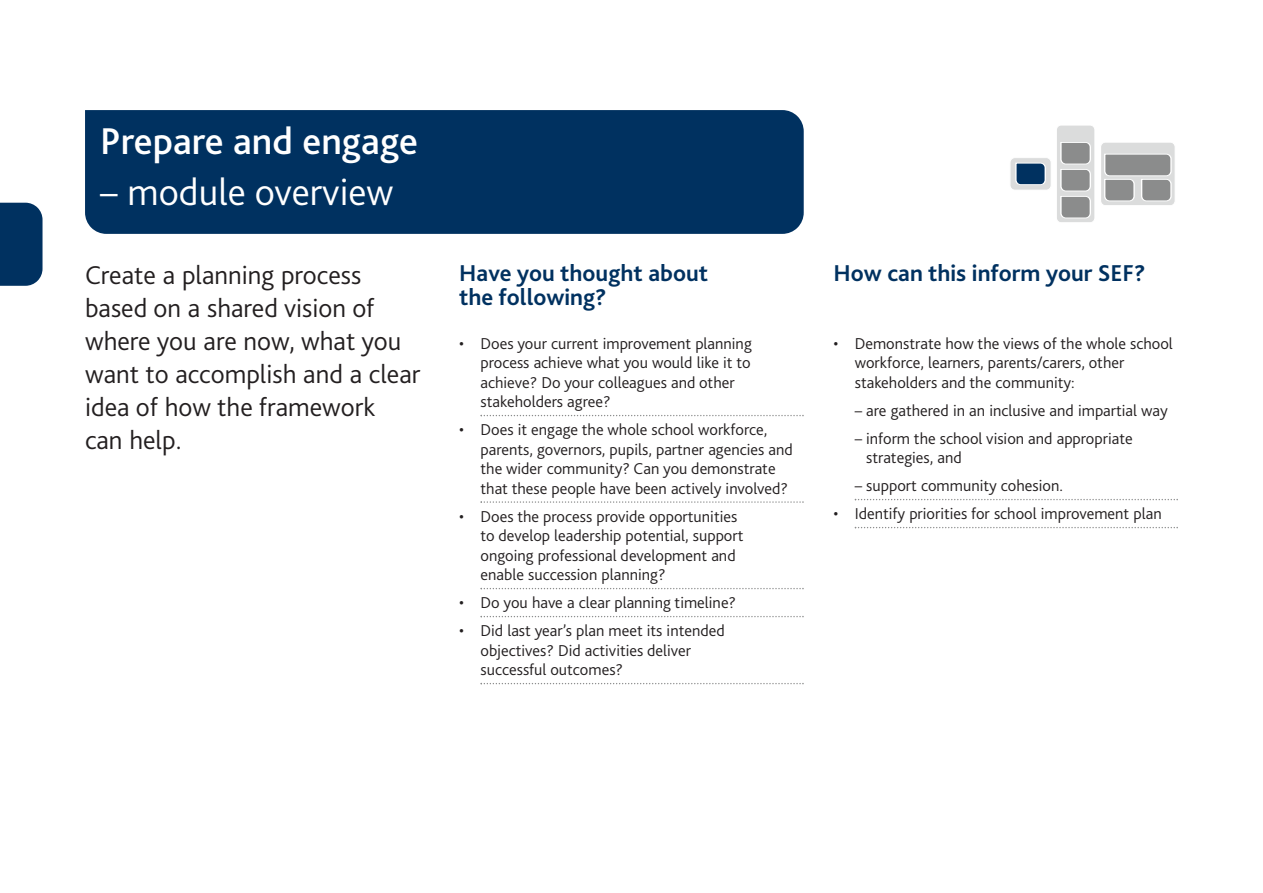
<style>
.page{position:relative;width:1263px;height:893px;background:#fff}
.page>*{position:absolute;margin:0;border:0;box-sizing:border-box;transform-origin:0 0}
.t1{font:500 39px "Bliss 2";color:#fff}
.t2{font:300 39px "Bliss 2";color:#fff}
.t3{font:300 27px/33px "Bliss 2";color:#231f20}
.t4{font:700 24px/24px "Bliss 2";color:#003160}
.t5{font:300 16.5px/19.5px "Bliss 2";color:#231f20}
</style>
<div class="page">
<div style="left:0;top:203px;width:43px;height:83px;background:#003160"></div>
<div style="left:85px;top:110px;width:719px;height:124px;background:#003160"></div>
<div style="left:1010px;top:158px;width:41px;height:32px;background:#dbdcdc;border-radius:5px"></div>
<div style="left:1010px;top:158px;width:41px;height:32px;border:1px solid #fff;border-radius:5px"></div>
<svg style="left:1015px;top:162px;width:31px;height:23px"></svg>
<div style="left:1100px;top:142px;width:75px;height:64px;background:#dbdcdc;border-radius:5px"></div>
<div style="left:1100px;top:142px;width:75px;height:64px;border:1px solid #fff;border-radius:5px"></div>
<svg style="left:1104px;top:153px;width:68px;height:49px"></svg>
<div style="left:1056px;top:125px;width:39px;height:98px;background:#dbdcdc;border-radius:5px"></div>
<div style="left:1056px;top:125px;width:39px;height:98px;border:1px solid #fff;border-radius:5px"></div>
<svg style="left:1060px;top:142px;width:31px;height:77px"></svg>
<svg style="left:480px;top:415px;width:324px;height:1px"></svg>
<svg style="left:480px;top:501px;width:324px;height:2px"></svg>
<svg style="left:480px;top:588px;width:324px;height:1px"></svg>
<svg style="left:480px;top:616px;width:324px;height:1px"></svg>
<svg style="left:480px;top:683px;width:324px;height:1px"></svg>
<svg style="left:855px;top:499px;width:323px;height:1px"></svg>
<svg style="left:855px;top:527px;width:323px;height:1px"></svg>
<h1 class="t1" style="left:100px;top:127px;width:319px">Prepare and engage</h1>
<h1 class="t2" style="left:100px;top:178px;width:295px">– module overview</h1>
<h2 class="t3" style="left:85px;top:261px;width:337px">Create a planning process based on a shared vision of where you are now, what you want to accomplish and a clear idea of how the framework<br>can help.</h2>
<h3 class="t4" style="left:459px;top:263px;width:250px">Have you thought about the following?</h3>
<p class="t5" style="left:480px;top:335px;width:273px;text-indent:-21px">• Does your current improvement planning process achieve what you would like it to achieve? Do your colleagues and other stakeholders agree?</p>
<p class="t5" style="left:480px;top:421px;width:314px;text-indent:-21px">• Does it engage the whole school workforce, parents, governors, pupils, partner agencies and the wider community? Can you demonstrate that these people have been actively involved?</p>
<p class="t5" style="left:480px;top:508px;width:264px;text-indent:-21px">• Does the process provide opportunities to develop leadership potential, support ongoing professional development and enable succession planning?</p>
<p class="t5" style="left:459px;top:594px;width:278px">• Do you have a clear planning timeline?</p>
<p class="t5" style="left:480px;top:622px;width:246px;text-indent:-21px">• Did last year’s plan meet its intended objectives? Did activities deliver successful outcomes?</p>
<h3 class="t4" style="left:833px;top:263px;width:314px">How can this inform your SEF?</h3>
<p class="t5" style="left:855px;top:335px;width:320px;text-indent:-21px">• Demonstrate how the views of the whole school workforce, learners, parents/carers, other stakeholders and the community:</p>
<p class="t5" style="left:855px;top:402px;width:314px">– are gathered in an inclusive and impartial way</p>
<p class="t5" style="left:866px;top:430px;width:268px;text-indent:-11px">– inform the school vision and appropriate strategies, and</p>
<p class="t5" style="left:855px;top:477px;width:210px">– support community cohesion.</p>
<p class="t5" style="left:833px;top:505px;width:330px">• Identify priorities for school improvement plan</p>
</div>
